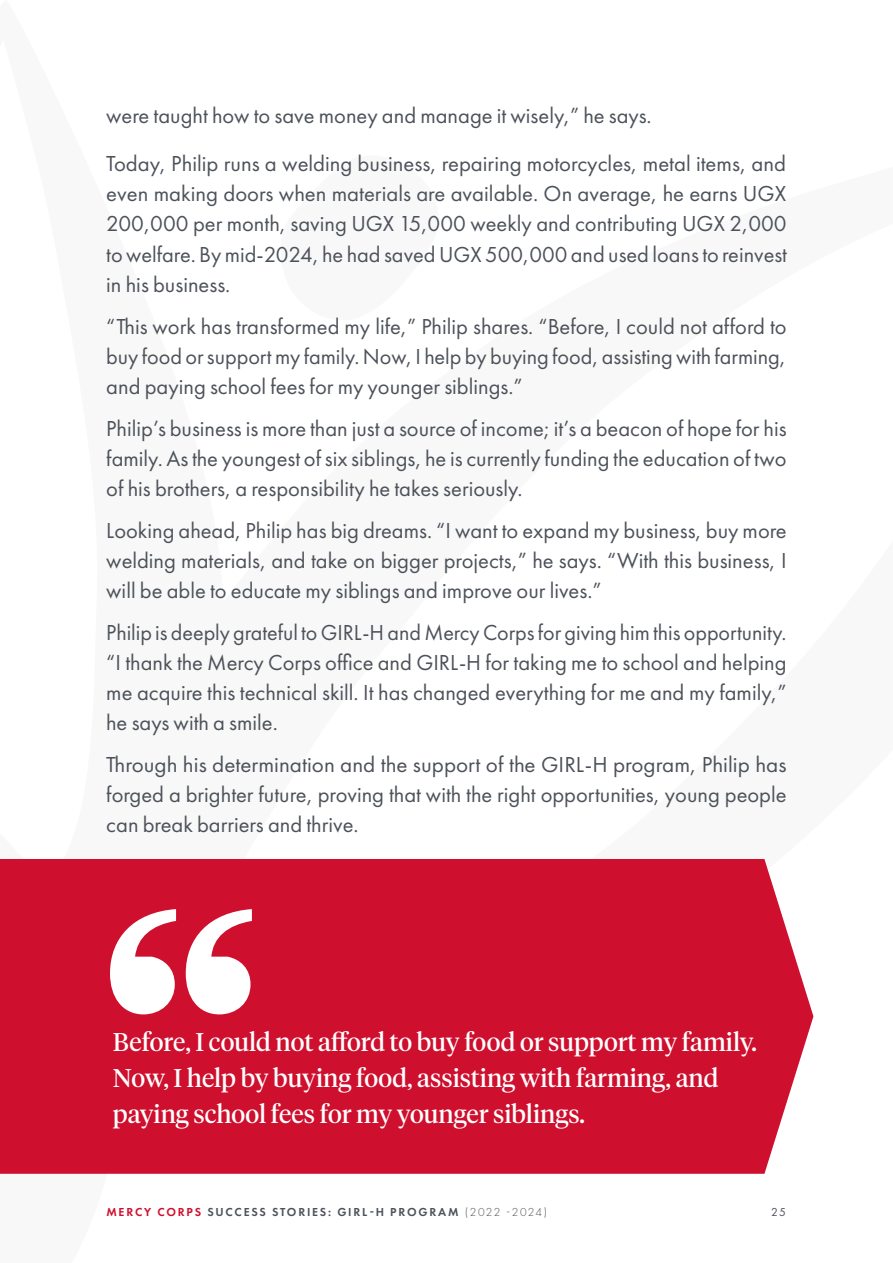
<style>
.page{position:relative;width:893px;height:1263px;background:#fff}
.page>*{position:absolute;margin:0;border:0;box-sizing:border-box;transform-origin:0 0}
.t1{font:440.7px "Tiempos Headline";color:#fff}
.Quote_Text{font:25.5px/36px "Tiempos Headline";color:#fff}
.t2{font:22.5px/30px "Futura PT";color:#4d525a;text-align:justify}
.t3{font:600 12px "Futura PT";letter-spacing:.15em;color:#4d5259}
.t4{font:12px "Futura PT";color:#4d5259}
.s1{color:#cf0f2e}
.s2{font-weight:300}
</style>
<div class="page">
<div style="left:0;top:859px;width:813px;height:315px;background:#cf0f2e"></div>
<p class="t2" style="left:106px;top:101px;width:547px">were taught how to save money and manage it wisely,” he says.</p>
<p class="t2" style="left:106px;top:149px;width:682px">Today, Philip runs a welding business, repairing motorcycles, metal items, and even making doors when materials are available. On average, he earns UGX 200,000 per month, saving UGX 15,000 weekly and contributing UGX 2,000 to welfare. By mid-2024, he had saved UGX 500,000 and used loans to reinvest in his business.</p>
<p class="t2" style="left:106px;top:311px;width:682px">“This work has transformed my life,” Philip shares. “Before, I could not afford to buy food or support my family. Now, I help by buying food, assisting with farming, and paying school fees for my younger siblings.”</p>
<p class="t2" style="left:106px;top:413px;width:682px">Philip’s business is more than just a source of income; it’s a beacon of hope for his family. As the youngest of six siblings, he is currently funding the education of two of his brothers, a responsibility he takes seriously.</p>
<p class="t2" style="left:106px;top:515px;width:682px">Looking ahead, Philip has big dreams. “I want to expand my business, buy more welding materials, and take on bigger projects,” he says. “With this business, I will be able to educate my siblings and improve our lives.”</p>
<p class="t2" style="left:106px;top:617px;width:682px">Philip is deeply grateful to GIRL-H and Mercy Corps for giving him this opportunity. “I thank the Mercy Corps office and GIRL-H for taking me to school and helping me acquire this technical skill. It has changed everything for me and my family,” he says with a smile.</p>
<p class="t2" style="left:106px;top:749px;width:682px">Through his determination and the support of the GIRL-H program, Philip has forged a brighter future, proving that with the right opportunities, young people can break barriers and thrive.</p>
<p class="t1" style="left:92px;top:785px;width:173px">“</p>
<p class="Quote_Text" style="left:113px;top:1023px;width:645px">Before, I could not afford to buy food or support my family.<br>Now, I help by buying food, assisting with farming, and paying school fees for my younger siblings.</p>
<p class="t3" style="left:106px;top:1204px;width:442px"><span class="s1">MERCY CORPS</span> SUCCESS STORIES: GIRL-H PROGRAM <span class="s2">(2022 -2024)</span></p>
<p class="t4" style="left:771px;top:1204px;width:16px">25</p>
</div>
